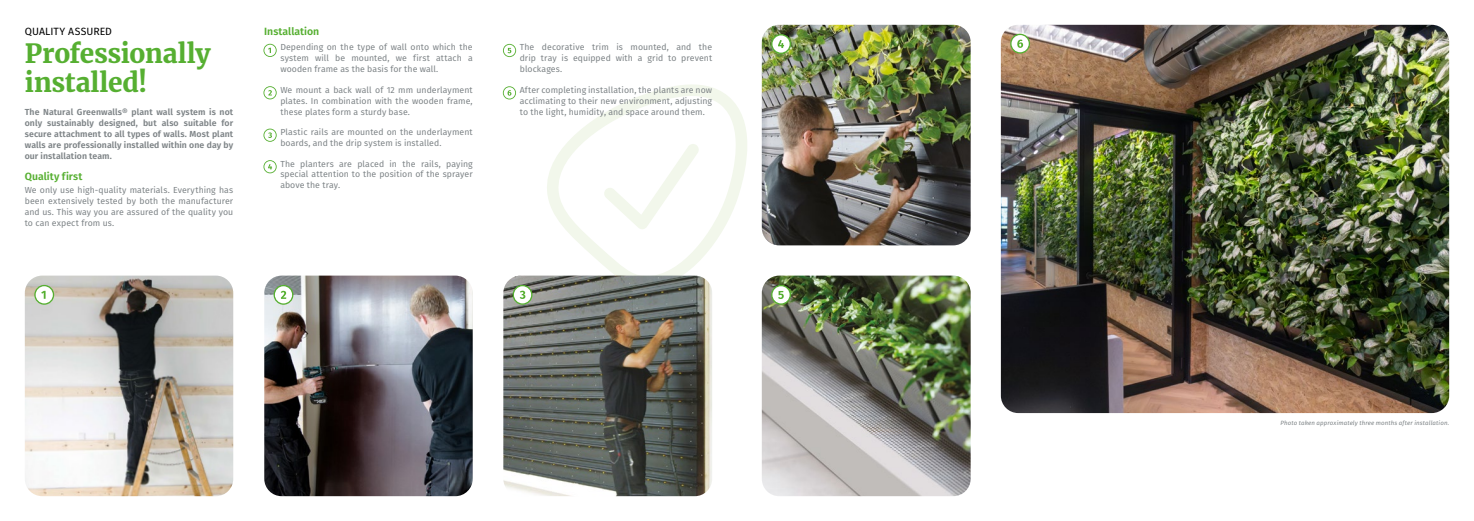
<style>
.page{position:relative;width:1474px;height:521px;background:#fff}
.page>*{position:absolute;margin:0;border:0;box-sizing:border-box;transform-origin:0 0}
.t1{font:700 26.25px/29.8px "Merriweather";letter-spacing:-.01em;color:#56af31}
.t2{font:600 10.5px "Fira Sans";color:#56af31}
.t3{font:10.5px "Fira Sans";letter-spacing:.005em;color:#000}
.t4{font:8.75px/10.9px "Fira Sans";letter-spacing:.005em;color:#7d8386;text-align:justify}
.t5{font:600 8.75px/10.9px "Fira Sans";letter-spacing:.005em;color:#7d8386;text-align:justify}
.t6{font:italic 6.12px "Fira Sans";letter-spacing:.02em;color:#7d8386}
</style>
<div class="page">
<svg style="left:543px;top:84px;width:204px;height:192px"></svg>
<img style="left:264px;top:276px;width:209px;height:220px">
<img style="left:25px;top:276px;width:208px;height:220px">
<img style="left:503px;top:276px;width:209px;height:220px">
<img style="left:761px;top:25px;width:209px;height:220px">
<img style="left:1000px;top:25px;width:449px;height:388px">
<img style="left:761px;top:276px;width:209px;height:220px">
<svg style="left:263px;top:44px;width:14px;height:13px"></svg>
<svg style="left:263px;top:86px;width:14px;height:13px"></svg>
<svg style="left:263px;top:129px;width:14px;height:13px"></svg>
<svg style="left:263px;top:160px;width:14px;height:13px"></svg>
<svg style="left:503px;top:44px;width:13px;height:13px"></svg>
<svg style="left:34px;top:285px;width:20px;height:20px"></svg>
<svg style="left:273px;top:285px;width:20px;height:20px"></svg>
<svg style="left:512px;top:285px;width:20px;height:20px"></svg>
<svg style="left:771px;top:34px;width:20px;height:20px"></svg>
<svg style="left:503px;top:86px;width:13px;height:13px"></svg>
<svg style="left:771px;top:285px;width:20px;height:20px"></svg>
<svg style="left:1010px;top:34px;width:20px;height:20px"></svg>
<p class="t3" style="left:25px;top:23px;width:89px">QUALITY ASSURED</p>
<h1 class="t1" style="left:25px;top:38px;width:187px">Professionally installed!</h1>
<p class="t5" style="left:25px;top:106px;width:210px">The Natural Greenwalls® plant wall system is not only sustainably designed, but also suitable for secure attachment to all types of walls. Most plant walls are professionally installed within one day by our installation team.</p>
<p class="t2" style="left:25px;top:168px;width:59px">Quality first</p>
<p class="t4" style="left:25px;top:184px;width:210px">We only use high-quality materials. Everything has been extensively tested by both the manufacturer and us. This way you are assured of the quality you to can expect from us.</p>
<p class="t2" style="left:264px;top:22px;width:57px">Installation</p>
<p class="t4" style="left:280px;top:41px;width:194px">Depending on the type of wall onto which the system will be mounted, we first attach a wooden frame as the basis for the wall.</p>
<p class="t4" style="left:280px;top:84px;width:194px">We mount a back wall of 12 mm underlayment plates. In combination with the wooden frame, these plates form a sturdy base.</p>
<p class="t4" style="left:280px;top:126px;width:194px">Plastic rails are mounted on the underlayment boards, and the drip system is installed.</p>
<p class="t4" style="left:280px;top:158px;width:194px">The planters are placed in the rails, paying special attention to the position of the sprayer above the tray.</p>
<p class="t4" style="left:520px;top:41px;width:194px">The decorative trim is mounted, and the drip tray is equipped with a grid to prevent blockages.</p>
<p class="t4" style="left:520px;top:84px;width:194px">After completing installation, the plants are now acclimating to their new environment, adjusting to the light, humidity, and space around them.</p>
<p class="t6" style="left:1280px;top:418px;width:170px">Photo taken approximately three months after installation.</p>
</div>
